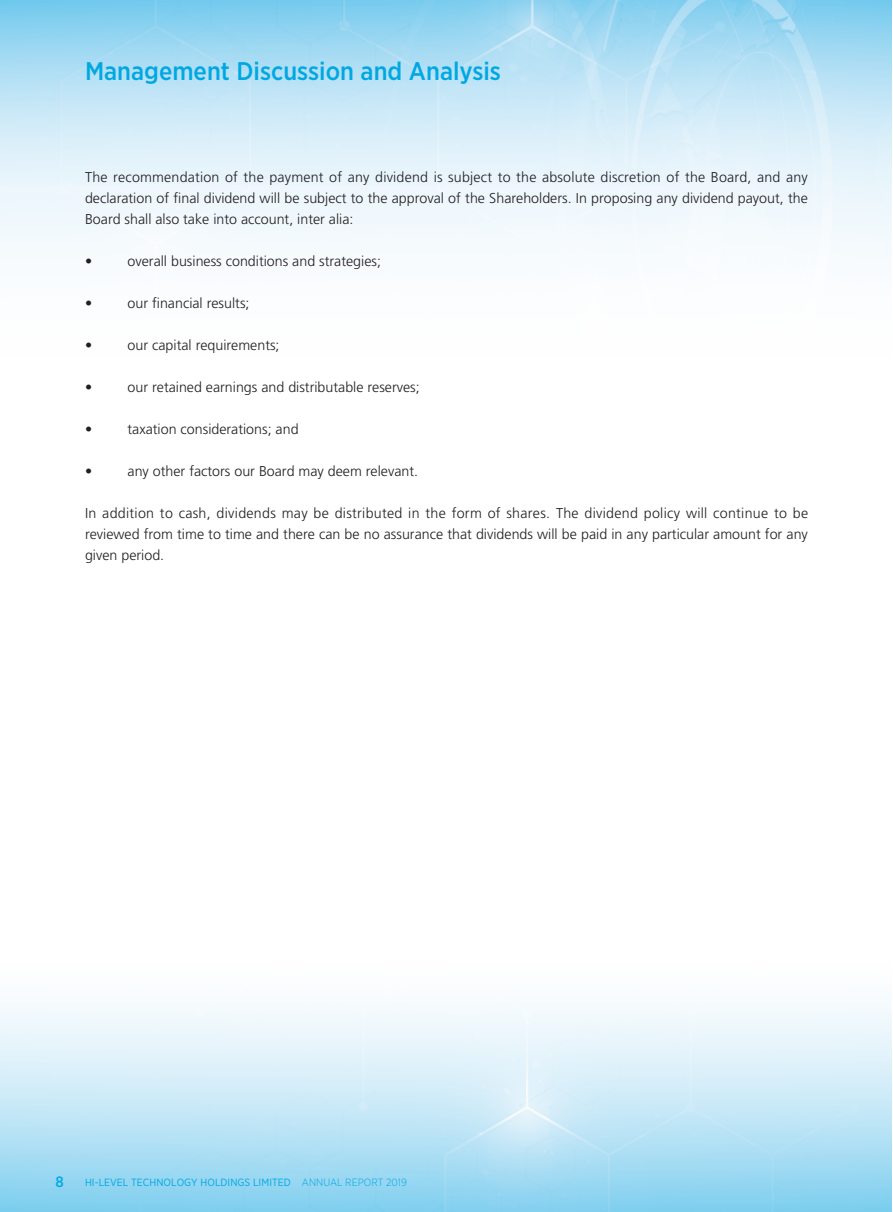
<style>
.page{position:relative;width:893px;height:1212px;background:#fff}
.page>*{position:absolute;margin:0;border:0;box-sizing:border-box;transform-origin:0 0}
.t1{font:500 25.5px "Gotham Narrow";color:#00a8e2}
.t2{font:500 15px "Gotham Narrow";color:#00a8e2}
._00_txt{font:300 14.25px/21px "Frutiger LT Std";color:#231f20;text-align:justify}
.t3{font:10.5px "Gotham Narrow";letter-spacing:.005em;color:#00a8e2}
.s1{font-weight:300}
</style>
<div class="page">
<img style="left:0;top:0;width:892px;height:248px">
<h1 class="t1" style="left:85px;top:55px;width:417px">Management Discussion and Analysis</h1>
<p class="_00_txt" style="left:85px;top:167px;width:724px">The recommendation of the payment of any dividend is subject to the absolute discretion of the Board, and any declaration of final dividend will be subject to the approval of the Shareholders. In proposing any dividend payout, the Board shall also take into account, inter alia:</p>
<p class="_00_txt" style="left:85px;top:251px;width:9px">•</p>
<p class="_00_txt" style="left:128px;top:251px;width:255px">overall business conditions and strategies;</p>
<p class="_00_txt" style="left:85px;top:293px;width:9px">•</p>
<p class="_00_txt" style="left:128px;top:293px;width:123px">our financial results;</p>
<p class="_00_txt" style="left:85px;top:335px;width:9px">•</p>
<p class="_00_txt" style="left:128px;top:335px;width:154px">our capital requirements;</p>
<p class="_00_txt" style="left:85px;top:377px;width:9px">•</p>
<p class="_00_txt" style="left:128px;top:377px;width:294px">our retained earnings and distributable reserves;</p>
<p class="_00_txt" style="left:85px;top:419px;width:9px">•</p>
<p class="_00_txt" style="left:128px;top:419px;width:173px">taxation considerations; and</p>
<p class="_00_txt" style="left:85px;top:461px;width:9px">•</p>
<p class="_00_txt" style="left:128px;top:461px;width:292px">any other factors our Board may deem relevant.</p>
<p class="_00_txt" style="left:85px;top:503px;width:725px">In addition to cash, dividends may be distributed in the form of shares. The dividend policy will continue to be reviewed from time to time and there can be no assurance that dividends will be paid in any particular amount for any given period.</p>
<p class="t2" style="left:55px;top:1172px;width:10px">8</p>
<p class="t3" style="left:85px;top:1176px;width:323px">HI-LEVEL TECHNOLOGY HOLDINGS LIMITED <span class="s1">ANNUAL REPORT 2019</span></p>
</div>
